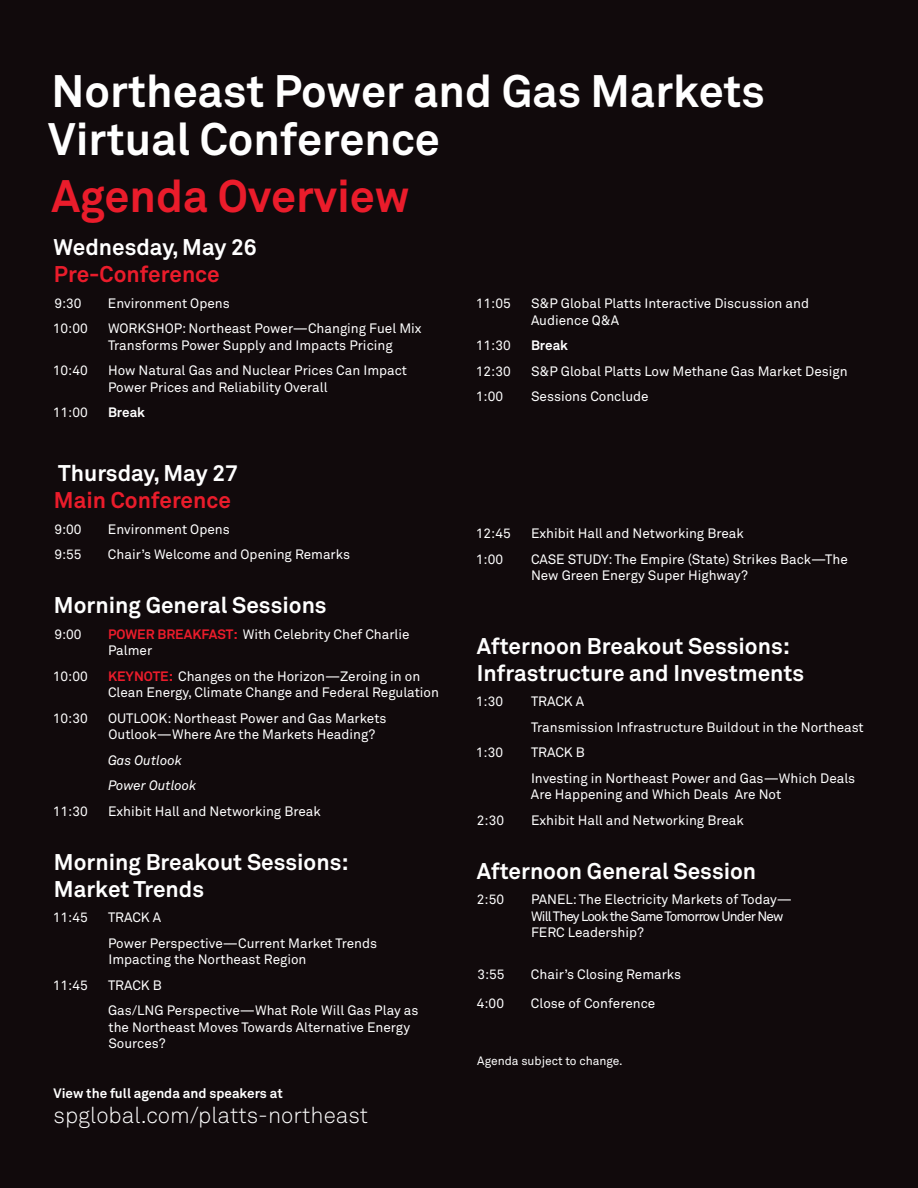
<style>
.page{position:relative;width:918px;height:1188px;background:#110a0c}
.page>*{position:absolute;margin:0;border:0;box-sizing:border-box;transform-origin:0 0}
.t1{font:700 45px/48px "Akkurat Pro";color:#fff}
.t2{font:700 45px "Akkurat Pro";color:#ea1c2b}
.t3{font:700 22.5px/27px "Akkurat Pro";color:#fff}
.t4{font:300 22.5px "Akkurat Pro";color:#fff}
.t5{font:13.5px/16.5px "Akkurat Pro";color:#fff}
.t6{font:700 13.5px "Akkurat Pro";color:#fff}
.t7{font:italic 13.5px "Akkurat Pro";color:#fff}
.t8{font:12px "Akkurat Pro";color:#fff}
.s1{color:#ea1c2b}
.s2{font-weight:700;color:#ea1c2b}
</style>
<div class="page">
<p class="t1" style="left:48px;top:67px;width:718px">Northeast Power and Gas Markets<br>Virtual Conference</p>
<p class="t2" style="left:51px;top:169px;width:360px">Agenda Overview</p>
<p class="t3" style="left:54px;top:234px;width:205px">Wednesday, May 26<br><span class="s1">Pre-Conference</span></p>
<p class="t5" style="left:54px;top:295px;width:29px">9:30</p>
<p class="t5" style="left:108px;top:295px;width:123px">Environment Opens</p>
<p class="t5" style="left:53px;top:320px;width:36px">10:00</p>
<p class="t5" style="left:108px;top:320px;width:315px">WORKSHOP: Northeast Power—Changing Fuel Mix<br>Transforms Power Supply and Impacts Pricing</p>
<p class="t5" style="left:53px;top:362px;width:36px">10:40</p>
<p class="t5" style="left:108px;top:362px;width:301px">How Natural Gas and Nuclear Prices Can Impact<br>Power Prices and Reliability Overall</p>
<p class="t5" style="left:53px;top:404px;width:36px">11:00</p>
<p class="t6" style="left:108px;top:404px;width:39px">Break</p>
<p class="t3" style="left:54px;top:460px;width:186px">Thursday, May 27<br><span class="s1">Main Conference</span></p>
<p class="t5" style="left:54px;top:521px;width:29px">9:00</p>
<p class="t5" style="left:108px;top:521px;width:123px">Environment Opens</p>
<p class="t5" style="left:54px;top:546px;width:29px">9:55</p>
<p class="t5" style="left:108px;top:546px;width:244px">Chair’s Welcome and Opening Remarks</p>
<p class="t3" style="left:54px;top:592px;width:274px">Morning General Sessions</p>
<p class="t5" style="left:54px;top:626px;width:29px">9:00</p>
<p class="t5" style="left:108px;top:626px;width:303px"><span class="s2">POWER BREAKFAST:</span> With Celebrity Chef Charlie<br>Palmer</p>
<p class="t5" style="left:53px;top:668px;width:36px">10:00</p>
<p class="t5" style="left:108px;top:668px;width:333px"><span class="s2">KEYNOTE:</span> Changes on the Horizon—Zeroing in on<br>Clean Energy, Climate Change and Federal Regulation</p>
<p class="t5" style="left:53px;top:710px;width:36px">10:30</p>
<p class="t5" style="left:108px;top:710px;width:280px">OUTLOOK: Northeast Power and Gas Markets<br>Outlook—Where Are the Markets Heading?</p>
<p class="t7" style="left:108px;top:752px;width:76px">Gas Outlook</p>
<p class="t7" style="left:108px;top:778px;width:90px">Power Outlook</p>
<p class="t5" style="left:53px;top:803px;width:36px">11:30</p>
<p class="t5" style="left:108px;top:803px;width:214px">Exhibit Hall and Networking Break</p>
<p class="t3" style="left:54px;top:848px;width:296px">Morning Breakout Sessions:<br>Market Trends</p>
<p class="t5" style="left:53px;top:909px;width:36px">11:45</p>
<p class="t5" style="left:108px;top:909px;width:55px">TRACK A</p>
<p class="t5" style="left:108px;top:935px;width:271px">Power Perspective—Current Market Trends<br>Impacting the Northeast Region</p>
<p class="t5" style="left:53px;top:977px;width:36px">11:45</p>
<p class="t5" style="left:108px;top:977px;width:55px">TRACK B</p>
<p class="t5" style="left:108px;top:1002px;width:312px">Gas/LNG Perspective—What Role Will Gas Play as the Northeast Moves Towards Alternative Energy<br>Sources?</p>
<p class="t6" style="left:54px;top:1085px;width:231px">View the full agenda and speakers at</p>
<p class="t4" style="left:54px;top:1102px;width:316px">spglobal.com/platts-northeast</p>
<p class="t5" style="left:476px;top:296px;width:36px">11:05</p>
<p class="t5" style="left:531px;top:296px;width:280px">S&amp;P Global Platts Interactive Discussion and<br>Audience Q&amp;A</p>
<p class="t5" style="left:476px;top:338px;width:36px">11:30</p>
<p class="t6" style="left:531px;top:337px;width:39px">Break</p>
<p class="t5" style="left:476px;top:363px;width:36px">12:30</p>
<p class="t5" style="left:531px;top:363px;width:318px">S&amp;P Global Platts Low Methane Gas Market Design</p>
<p class="t5" style="left:476px;top:389px;width:29px">1:00</p>
<p class="t5" style="left:531px;top:389px;width:119px">Sessions Conclude</p>
<p class="t5" style="left:476px;top:525px;width:36px">12:45</p>
<p class="t5" style="left:531px;top:525px;width:214px">Exhibit Hall and Networking Break</p>
<p class="t5" style="left:476px;top:551px;width:29px">1:00</p>
<p class="t5" style="left:531px;top:551px;width:318px">CASE STUDY: The Empire (State) Strikes Back—The<br>New Green Energy Super Highway?</p>
<p class="t3" style="left:477px;top:632px;width:329px">Afternoon Breakout Sessions:<br>Infrastructure and Investments</p>
<p class="t5" style="left:476px;top:693px;width:29px">1:30</p>
<p class="t5" style="left:531px;top:693px;width:55px">TRACK A</p>
<p class="t5" style="left:531px;top:719px;width:334px">Transmission Infrastructure Buildout in the Northeast</p>
<p class="t5" style="left:476px;top:744px;width:29px">1:30</p>
<p class="t5" style="left:531px;top:744px;width:55px">TRACK B</p>
<p class="t5" style="left:531px;top:770px;width:326px">Investing in Northeast Power and Gas—Which Deals<br>Are Happening and Which Deals Are Not</p>
<p class="t5" style="left:477px;top:812px;width:29px">2:30</p>
<p class="t5" style="left:531px;top:812px;width:214px">Exhibit Hall and Networking Break</p>
<p class="t3" style="left:477px;top:857px;width:281px">Afternoon General Session</p>
<p class="t5" style="left:477px;top:891px;width:29px">2:50</p>
<p class="t5" style="left:531px;top:891px;width:263px">PANEL: The Electricity Markets of Today—<br>Will They Look the Same Tomorrow Under New<br>FERC Leadership?</p>
<p class="t5" style="left:477px;top:966px;width:29px">3:55</p>
<p class="t5" style="left:531px;top:966px;width:152px">Chair’s Closing Remarks</p>
<p class="t5" style="left:477px;top:995px;width:29px">4:00</p>
<p class="t5" style="left:531px;top:995px;width:126px">Close of Conference</p>
<p class="t8" style="left:477px;top:1054px;width:147px">Agenda subject to change.</p>
</div>
